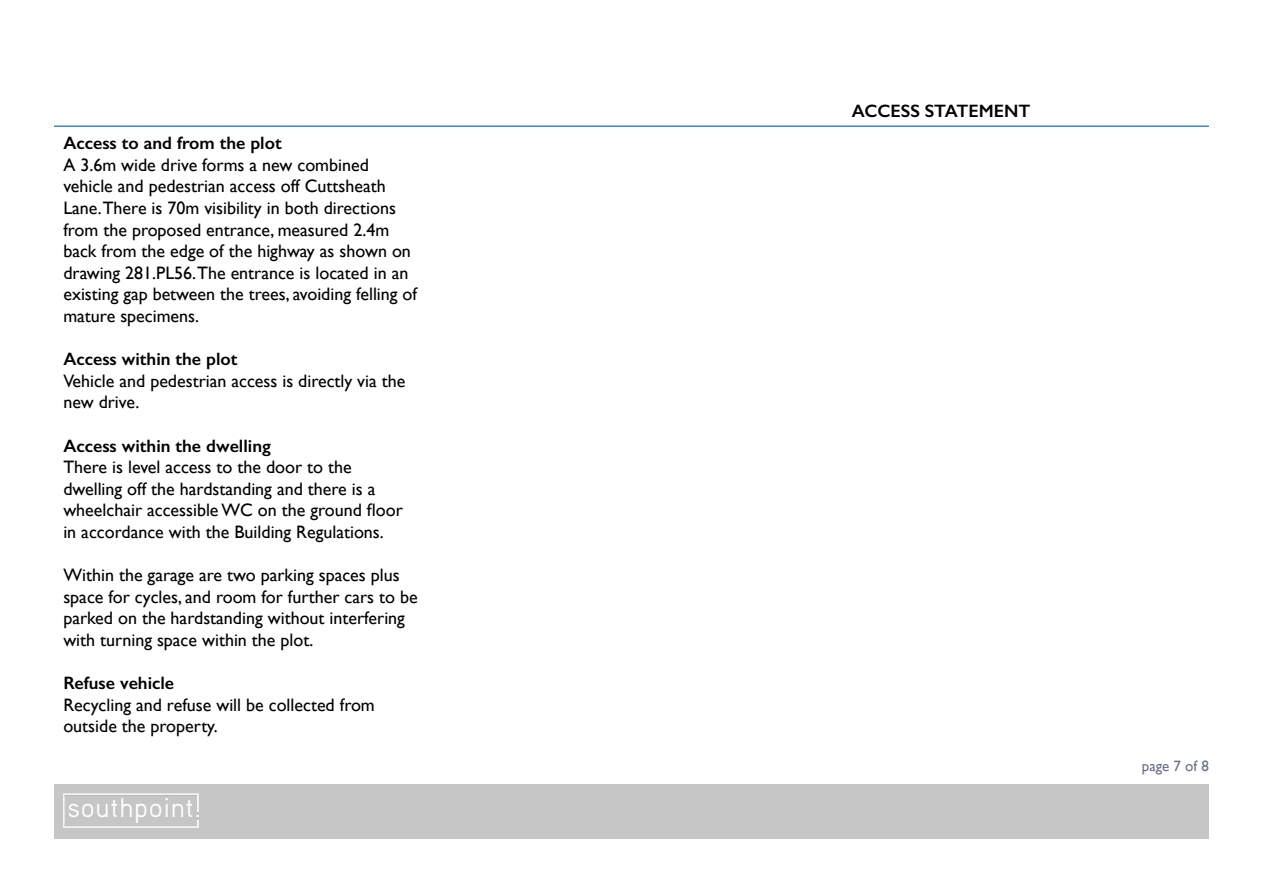
<style>
.page{position:relative;width:1263px;height:893px;background:#fff}
.page>*{position:absolute;margin:0;border:0;box-sizing:border-box;transform-origin:0 0}
.t1{font:27px "Aaux Pro OT";letter-spacing:.025em;color:#fff}
.t2{font:18px/21.6px "Gill Sans";color:#000}
.t3{font:600 18px "Gill Sans";color:#000}
.t4{font:15px "Gill Sans";color:#676f89}
</style>
<div class="page">
<div style="left:54px;top:784px;width:1155px;height:55px;background:#c6c6c6"></div>
<hr style="left:54px;top:126px;width:1155px;height:1px;background:#0061a1">
<img style="left:63px;top:793px;width:136px;height:35px">
<p class="t3" style="left:63px;top:132px;width:220px">Access to and from the plot</p>
<p class="t2" style="left:63px;top:154px;width:355px">A 3.6m wide drive forms a new combined vehicle and pedestrian access off Cuttsheath Lane.There is 70m visibility in both directions from the proposed entrance, measured 2.4m back from the edge of the highway as shown on drawing 281.PL56.The entrance is located in an existing gap between the trees, avoiding felling of mature specimens.</p>
<p class="t3" style="left:63px;top:348px;width:176px">Access within the plot</p>
<p class="t2" style="left:63px;top:370px;width:344px">Vehicle and pedestrian access is directly via the new drive.</p>
<p class="t3" style="left:63px;top:435px;width:209px">Access within the dwelling</p>
<p class="t2" style="left:63px;top:456px;width:341px">There is level access to the door to the dwelling off the hardstanding and there is a wheelchair accessible WC on the ground floor in accordance with the Building Regulations.</p>
<p class="t2" style="left:63px;top:564px;width:356px">Within the garage are two parking spaces plus space for cycles, and room for further cars to be parked on the hardstanding without interfering with turning space within the plot.</p>
<p class="t3" style="left:63px;top:672px;width:112px">Refuse vehicle</p>
<p class="t2" style="left:63px;top:694px;width:313px">Recycling and refuse will be collected from outside the property.</p>
<h1 class="t1" style="left:67px;top:790px;width:128px">southpoint</h1>
<p class="t3" style="left:852px;top:100px;width:180px">ACCESS STATEMENT</p>
<p class="t4" style="left:1142px;top:757px;width:69px">page 7 of 8</p>
</div>
